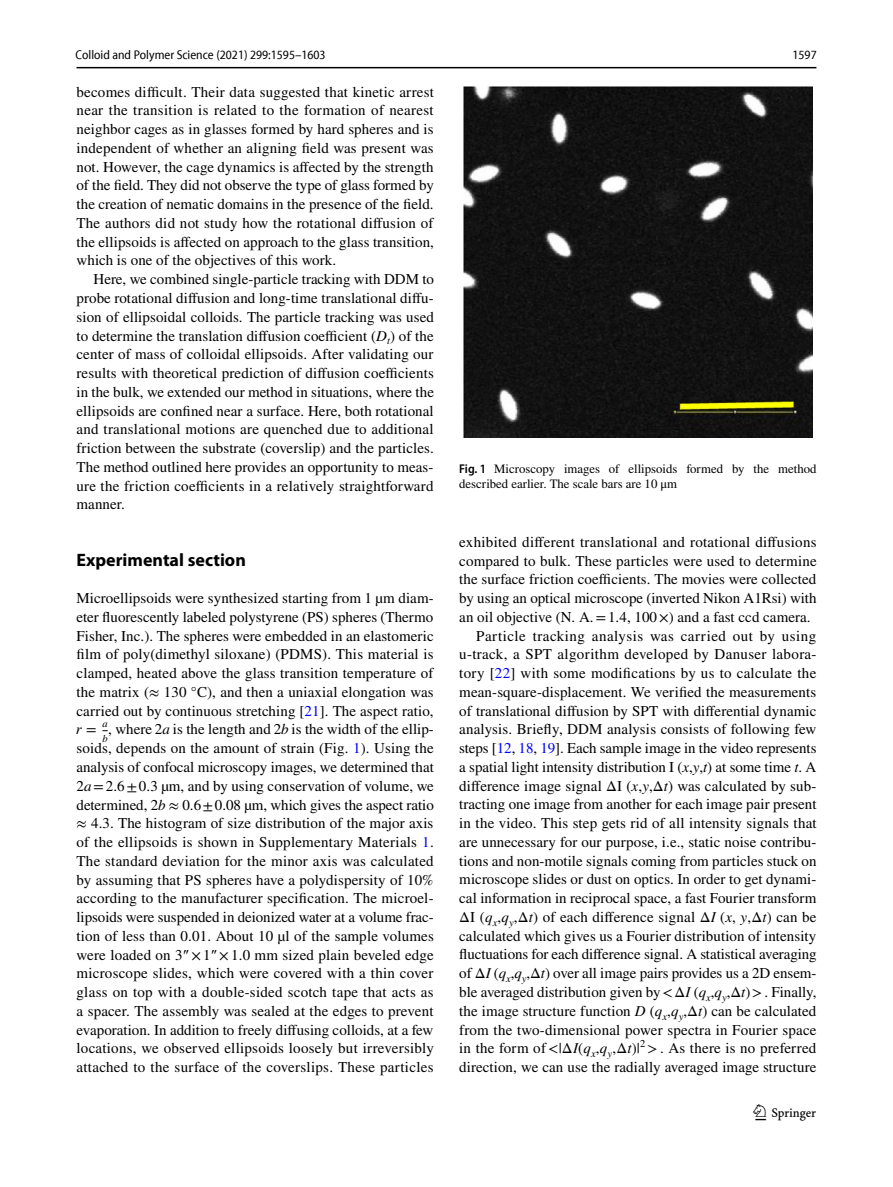
<style>
.page{position:relative;width:893px;height:1187px;background:#fff}
.page>*{position:absolute;margin:0;border:0;box-sizing:border-box;transform-origin:0 0}
.t1{font:22.5px "Springnew Regular 3";color:#000}
.t2{font:700 18px "Myriad Pro";color:#000}
.t3{font:15px/18.8px "STIX";letter-spacing:.005em;color:#000;text-align:justify}
.t4{font:15px "STIX";letter-spacing:.025em;color:#000}
.t5{font:15px "STIX";letter-spacing:.035em;color:#000}
.t6{font:italic 15px "STIX General";color:#000}
.t7{font:12.75px/15px "STIX";color:#000}
.t8{font:semi-condensed 12.75px "Myriad Pro Unic";color:#000}
.t9{font:italic 10.5px/14.4px "STIX General";color:#000}
.s1{font-style:italic}
.s2{color:#00f}
.s3{font-family:"STIX Math";font-style:normal}
.s4{font-family:"STIX General"}
.s5{font-family:"STIX General Italic 2"}
.s6{font-family:"STIX General Regular 2"}
.s7{font-family:"STIX General Italic 3"}
.s8{font-family:"Times New Roman"}
.s9{font-family:"Myriad Pro";font-weight:600;font-stretch:semi-condensed}
</style>
<div class="page">
<hr style="left:77px;top:67px;width:739px;height:1px;background:#000">
<div style="left:459px;top:87px;width:357px;height:350px;background:linear-gradient(to bottom,#fff,#fff)"></div>
<img style="left:463px;top:87px;width:349px;height:350px">
<p class="t8" style="left:76px;top:50px;width:252px">Colloid and Polymer Science (2021) 299:1595–1603</p>
<p class="t8" style="left:792px;top:50px;width:26px">1597</p>
<p class="t3" style="left:77px;top:83px;width:359px">becomes difficult. Their data suggested that kinetic arrest near the transition is related to the formation of nearest neighbor cages as in glasses formed by hard spheres and is independent of whether an aligning field was present was not. However, the cage dynamics is affected by the strength of the field. They did not observe the type of glass formed by the creation of nematic domains in the presence of the field.<br>The authors did not study how the rotational diffusion of the ellipsoids is affected on approach to the glass transition, which is one of the objectives of this work.</p>
<p class="t3" style="left:77px;top:271px;width:359px;text-indent:17px">Here, we combined single-particle tracking with DDM to probe rotational diffusion and long-time translational diffu&shy;sion of ellipsoidal colloids. The particle tracking was used to determine the translation diffusion coefficient (<span class="s1">D</span><sub>t</sub>) of the center of mass of colloidal ellipsoids. After validating our results with theoretical prediction of diffusion coefficients in the bulk, we extended our method in situations, where the ellipsoids are confined near a surface. Here, both rotational and translational motions are quenched due to additional friction between the substrate (coverslip) and the particles.<br>The method outlined here provides an opportunity to meas&shy;ure the friction coefficients in a relatively straightforward manner.</p>
<p class="t2" style="left:77px;top:548px;width:171px">Experimental section</p>
<p class="t3" style="left:77px;top:589px;width:359px">Microellipsoids were synthesized starting from 1 µm diam&shy;eter fluorescently labeled polystyrene (PS) spheres (Thermo Fisher, Inc.). The spheres were embedded in an elastomeric film of poly(dimethyl siloxane) (PDMS). This material is clamped, heated above the glass transition temperature of the matrix (≈ 130 °C), and then a uniaxial elongation was carried out by continuous stretching [<span class="s2">21</span>]. The aspect ratio,</p>
<p class="t6" style="left:76px;top:724px;width:22px">r <span class="s3">=</span></p>
<p class="t9" style="left:102px;top:717px;width:7px">a b</p>
<p class="t3" style="left:77px;top:721px;width:359px;text-indent:32px">, where <span class="s4">2</span><span class="s5">a</span> is the length and <span class="s6">2</span><span class="s7">b</span> is the width of the ellip&shy;soids, depends on the amount of strain (Fig. <span class="s2">1</span>). Using the analysis of confocal microscopy images, we determined that 2<span class="s1">a</span>=2.6±0.3 µm, and by using conservation of volume, we determined, 2<span class="s1">b</span> ≈ 0.6±0.08 µm, which gives the aspect ratio ≈ 4.3. The histogram of size distribution of the major axis of the ellipsoids is shown in Supplementary Materials <span class="s2">1</span>.<br>The standard deviation for the minor axis was calculated by assuming that PS spheres have a polydispersity of 10% according to the manufacturer specification. The microel&shy;lipsoids were suspended in deionized water at a volume frac&shy;tion of less than 0.01. About 10 µl of the sample volumes were loaded on 3<span class="s8">″</span>×1<span class="s8">″</span>×1.0 mm sized plain beveled edge microscope slides, which were covered with a thin cover glass on top with a double-sided scotch tape that acts as a spacer. The assembly was sealed at the edges to prevent evaporation. In addition to freely diffusing colloids, at a few locations, we observed ellipsoids loosely but irreversibly attached to the surface of the coverslips. These particles</p>
<p class="t7" style="left:459px;top:461px;width:359px"><span class="s9">Fig. 1</span> Microscopy images of ellipsoids formed by the method described earlier. The scale bars are 10 μm</p>
<p class="t3" style="left:459px;top:533px;width:359px">exhibited different translational and rotational diffusions</p>
<p class="t3" style="left:459px;top:552px;width:359px">compared to bulk. These particles were used to determine</p>
<p class="t3" style="left:459px;top:571px;width:359px">the surface friction coefficients. The movies were collected</p>
<p class="t3" style="left:459px;top:589px;width:359px">by using an optical microscope (inverted Nikon A1Rsi) with</p>
<p class="t3" style="left:459px;top:608px;width:353px">an oil objective (N. A.=1.4, 100×) and a fast ccd camera.</p>
<p class="t5" style="left:476px;top:625px;width:342px">Particle tracking analysis was carried out by using</p>
<p class="t4" style="left:459px;top:644px;width:359px">u-track, a SPT algorithm developed by Danuser labora-</p>
<p class="t3" style="left:459px;top:664px;width:359px">tory [<span class="s2">22</span>] with some modifications by us to calculate the</p>
<p class="t3" style="left:459px;top:683px;width:359px">mean-square-displacement. We verified the measurements</p>
<p class="t3" style="left:459px;top:702px;width:359px">of translational diffusion by SPT with differential dynamic</p>
<p class="t3" style="left:459px;top:721px;width:359px">analysis. Briefly, DDM analysis consists of following few</p>
<p class="t3" style="left:459px;top:739px;width:359px">steps [<span class="s2">12</span>, <span class="s2">18</span>, <span class="s2">19</span>]. Each sample image in the video represents</p>
<p class="t3" style="left:459px;top:758px;width:359px">a spatial light intensity distribution I (<span class="s1">x</span>,<span class="s1">y</span>,<span class="s1">t</span>) at some time <span class="s1">t</span>. A</p>
<p class="t3" style="left:459px;top:777px;width:359px">difference image signal ΔI (<span class="s1">x</span>,<span class="s1">y</span>,Δ<span class="s1">t</span>) was calculated by sub-</p>
<p class="t3" style="left:459px;top:796px;width:359px">tracting one image from another for each image pair present</p>
<p class="t3" style="left:459px;top:814px;width:359px">in the video. This step gets rid of all intensity signals that</p>
<p class="t3" style="left:459px;top:833px;width:359px">are unnecessary for our purpose, i.e., static noise contribu-</p>
<p class="t3" style="left:459px;top:852px;width:359px">tions and non-motile signals coming from particles stuck on</p>
<p class="t3" style="left:459px;top:871px;width:359px">microscope slides or dust on optics. In order to get dynami-</p>
<p class="t3" style="left:459px;top:889px;width:359px">cal information in reciprocal space, a fast Fourier transform</p>
<p class="t3" style="left:459px;top:908px;width:359px">ΔI (<span class="s1">q</span><sub>x</sub>,<span class="s1">q</span><sub>y</sub>,Δ<span class="s1">t</span>) of each difference signal Δ<span class="s1">I</span> (<span class="s1">x</span>, <span class="s1">y</span>,Δ<span class="s1">t</span>) can be</p>
<p class="t3" style="left:459px;top:927px;width:359px">calculated which gives us a Fourier distribution of intensity</p>
<p class="t3" style="left:459px;top:946px;width:359px">fluctuations for each difference signal. A statistical averaging</p>
<p class="t3" style="left:459px;top:964px;width:359px">of Δ<span class="s1">I</span> (<span class="s1">q</span><sub>x</sub>,<span class="s1">q</span><sub>y</sub>,Δ<span class="s1">t</span>) over all image pairs provides us a 2D ensem-</p>
<p class="t3" style="left:459px;top:983px;width:359px">ble averaged distribution given by&lt;Δ<span class="s1">I</span> (<span class="s1">q</span><sub>x</sub>,<span class="s1">q</span><sub>y</sub>,Δ<span class="s1">t</span>)&gt;. Finally,</p>
<p class="t3" style="left:459px;top:1002px;width:359px">the image structure function <span class="s1">D</span> (<span class="s1">q</span><sub>x</sub>,<span class="s1">q</span><sub>y</sub>,Δ<span class="s1">t</span>) can be calculated</p>
<p class="t3" style="left:459px;top:1021px;width:359px">from the two-dimensional power spectra in Fourier space</p>
<p class="t3" style="left:459px;top:1039px;width:359px">in the form of&lt;|Δ<span class="s1">I</span>(<span class="s1">q</span><sub>x</sub>,<span class="s1">q</span><sub>y</sub>,Δ<span class="s1">t</span>)|<sup>2</sup> &gt;. As there is no preferred</p>
<p class="t3" style="left:459px;top:1058px;width:359px">direction, we can use the radially averaged image structure</p>
<h1 class="t1" style="left:755px;top:1104px;width:62px">1 3</h1>
</div>
